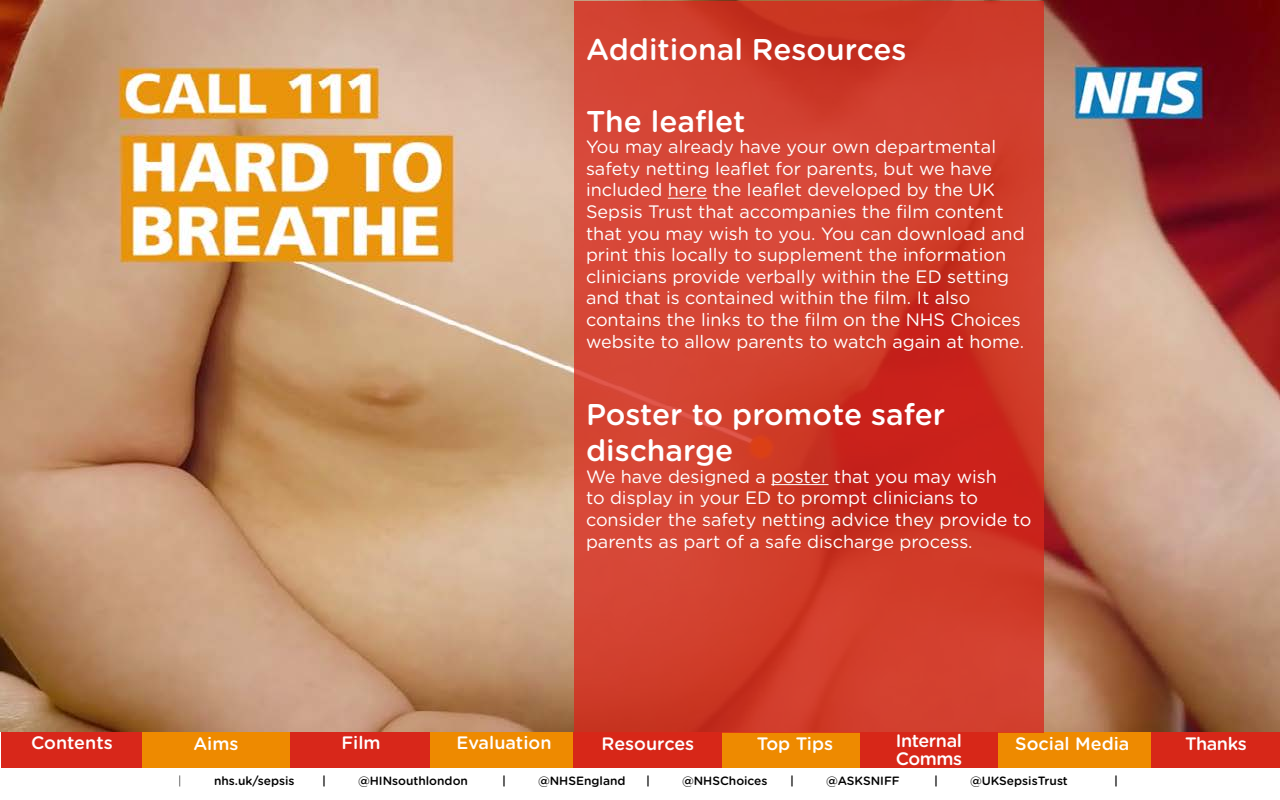
<style>
.page{position:relative;width:1280px;height:800px;background:#fff}
.page>*{position:absolute;margin:0;border:0;box-sizing:border-box;transform-origin:0 0}
.t1{font:500 30px/36px "Gotham Rounded";color:#fff}
.t2{font:18px/21.6px "Gotham Rounded";color:#fff}
.t3{font:500 18px "Gotham Rounded";color:#fff}
.t4{font:500 18px "Gotham Rounded";letter-spacing:-.025em;color:#fff}
.t5{font:500 12px "Gotham Rounded";color:#000}
.t6{font:300 12px "Gotham Rounded";color:#000}
</style>
<div class="page">
<div style="left:2px;top:728px;width:140px;height:42px;background:#d8271a"></div>
<div style="left:290px;top:728px;width:142px;height:41px;background:#d8271a"></div>
<div style="left:721px;top:729px;width:148px;height:39px;background:#ee8a00"></div>
<div style="left:430px;top:728px;width:148px;height:41px;background:#ee8a00"></div>
<div style="left:992px;top:729px;width:161px;height:40px;background:#ee8a00"></div>
<div style="left:142px;top:729px;width:148px;height:41px;background:#ee8a00"></div>
<div style="left:860px;top:729px;width:138px;height:40px;background:#d72718"></div>
<div style="left:1152px;top:729px;width:128px;height:40px;background:#d72718"></div>
<div style="left:574px;top:729px;width:148px;height:40px;background:#d72718"></div>
<div style="left:0;top:768px;width:1280px;height:32px;background:#fff"></div>
<img style="left:0;top:0;width:1280px;height:732px">
<svg style="left:574px;top:1px;width:470px;height:732px;background:#d03c2c"></svg>
<hr style="left:668px;top:198px;width:39px;height:1px;background:#fff">
<hr style="left:771px;top:484px;width:58px;height:1px;background:#fff">
<h1 class="t1" style="left:586px;top:30px;width:322px">Additional Resources</h1>
<h1 class="t1" style="left:586px;top:102px;width:161px">The leaflet</h1>
<p class="t2" style="left:586px;top:135px;width:440px">You may already have your own departmental safety netting leaflet for parents, but we have included here the leaflet developed by the UK Sepsis Trust that accompanies the film content that you may wish to you. You can download and print this locally to supplement the information clinicians provide verbally within the ED setting and that is contained within the film. It also contains the links to the film on the NHS Choices website to allow parents to watch again at home.</p>
<h1 class="t1" style="left:586px;top:395px;width:361px">Poster to promote safer discharge</h1>
<p class="t2" style="left:586px;top:465px;width:447px">We have designed a poster that you may wish<br>to display in your ED to prompt clinicians to consider the safety netting advice they provide to parents as part of a safe discharge process.</p>
<p class="t3" style="left:31px;top:730px;width:83px">Contents</p>
<p class="t3" style="left:193px;top:731px;width:47px">Aims</p>
<p class="t3" style="left:341px;top:730px;width:41px">Film</p>
<p class="t3" style="left:456px;top:730px;width:97px">Evaluation</p>
<p class="t3" style="left:757px;top:731px;width:78px">Top Tips</p>
<p class="t4" style="left:896px;top:728px;width:68px">Internal</p>
<p class="t3" style="left:1015px;top:731px;width:116px">Social Media</p>
<p class="t3" style="left:896px;top:746px;width:68px">Comms</p>
<p class="t3" style="left:602px;top:731px;width:94px">Resources</p>
<p class="t3" style="left:1185px;top:731px;width:63px">Thanks</p>
<p class="t6" style="left:178px;top:772px;width:5px">|</p>
<p class="t5" style="left:214px;top:772px;width:82px">nhs.uk/sepsis</p>
<p class="t5" style="left:322px;top:772px;width:5px">|</p>
<p class="t5" style="left:358px;top:772px;width:112px">@HINsouthlondon</p>
<p class="t5" style="left:502px;top:772px;width:5px">|</p>
<p class="t5" style="left:538px;top:772px;width:89px">@NHSEngland</p>
<p class="t5" style="left:646px;top:772px;width:5px">|</p>
<p class="t5" style="left:682px;top:772px;width:87px">@NHSChoices</p>
<p class="t5" style="left:790px;top:772px;width:5px">|</p>
<p class="t5" style="left:826px;top:772px;width:75px">@ASKSNIFF</p>
<p class="t5" style="left:934px;top:772px;width:5px">|</p>
<p class="t5" style="left:970px;top:772px;width:99px">@UKSepsisTrust</p>
<p class="t5" style="left:1114px;top:772px;width:5px">|</p>
</div>
